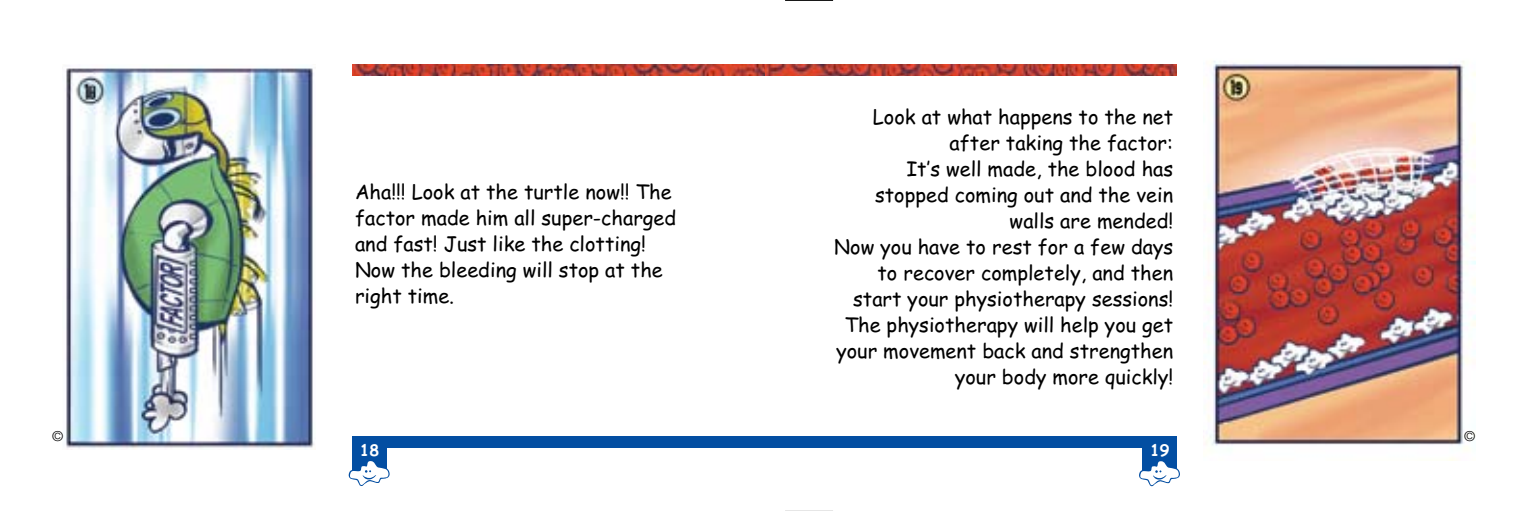
<style>
.page{position:relative;width:1531px;height:511px;background:#fff}
.page>*{position:absolute;margin:0;border:0;box-sizing:border-box;transform-origin:0 0}
.t1{font:20px/26px "Comic Sans MS";color:#000}
.t2{font:700 16px "Comic Sans MS";color:#fff}
.t3{font:300 14px "Helvetica Neue";color:#000}
</style>
<div class="page">
<img style="left:65px;top:67px;width:249px;height:382px">
<img style="left:352px;top:64px;width:413px;height:12px">
<div style="left:352px;top:436px;width:440px;height:11px;background:#034ea2"></div>
<div style="left:352px;top:436px;width:34px;height:34px;background:#034ea2"></div>
<svg style="left:349px;top:458px;width:41px;height:28px"></svg>
<hr style="left:785px;top:0;width:48px;height:1px;background:#000">
<hr style="left:785px;top:510px;width:48px;height:1px;background:#000">
<img style="left:1203px;top:61px;width:272px;height:399px">
<img style="left:765px;top:64px;width:411px;height:12px">
<div style="left:765px;top:436px;width:411px;height:11px;background:#034ea2"></div>
<div style="left:1142px;top:436px;width:34px;height:34px;background:#034ea2"></div>
<svg style="left:1139px;top:458px;width:41px;height:29px"></svg>
<p class="t1" style="left:355px;top:178px;width:323px">Aha!!! Look at the turtle now!! The factor made him all super-charged and fast! Just like the clotting!<br>Now the bleeding will stop at the right time.</p>
<p class="t1" style="left:834px;top:102px;width:340px;text-align:right">Look at what happens to the net after taking the factor:<br>It’s well made, the blood has stopped coming out and the vein walls are mended!<br>Now you have to rest for a few days to recover completely, and then start your physiotherapy sessions!<br>The physiotherapy will help you get your movement back and strengthen your body more quickly!</p>
<p class="t3" style="left:52px;top:427px;width:13px">©</p>
<p class="t3" style="left:1464px;top:427px;width:13px">©</p>
<p class="t2" style="left:360px;top:437px;width:21px">18</p>
<p class="t2" style="left:1150px;top:437px;width:21px">19</p>
</div>
